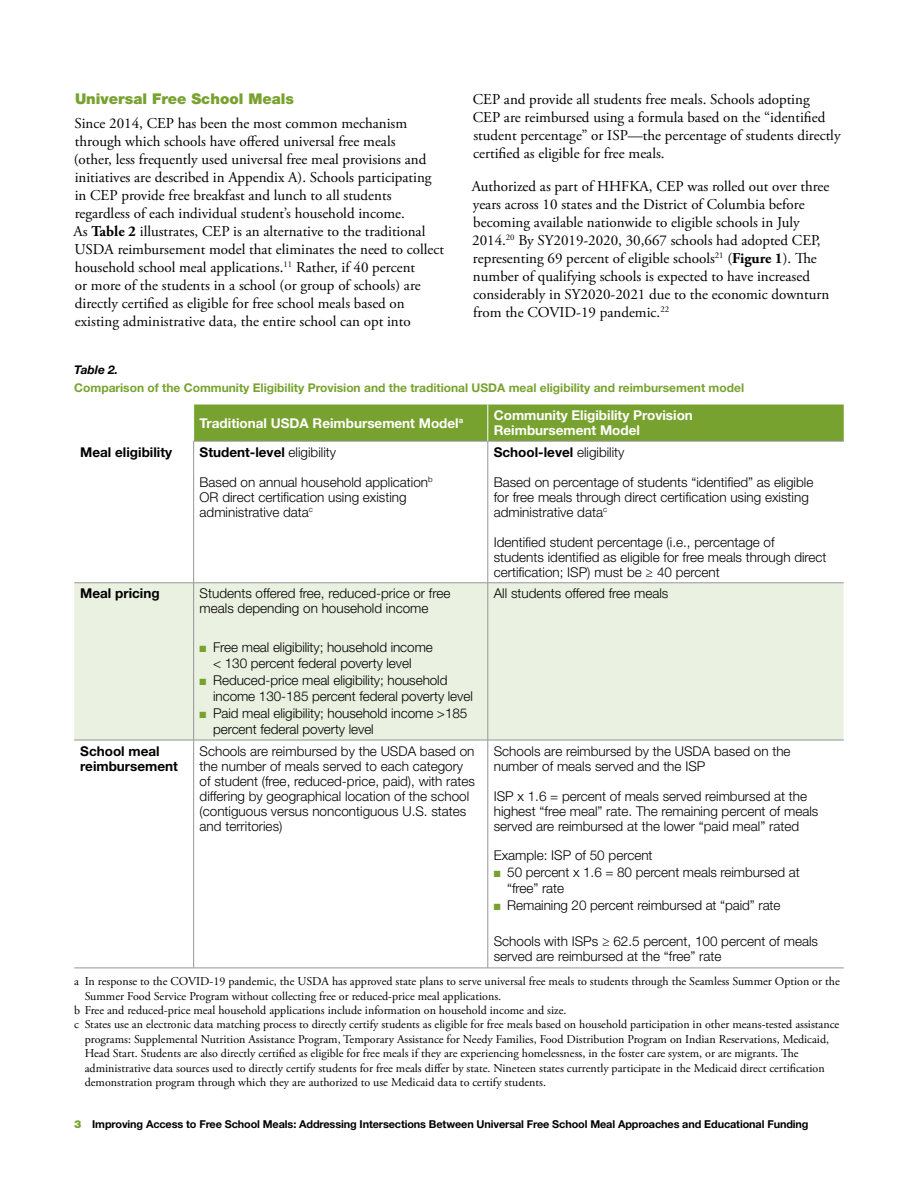
<style>
.page{position:relative;width:918px;height:1188px;background:#fff}
.page>*{position:absolute;margin:0;border:0;box-sizing:border-box;transform-origin:0 0}
.t1{font:15px/18px "Adobe Garamond Pro";color:#000}
.t2{font:900 14.85px "Helvetica Neue LT Std";color:#78a22f}
.t3{font:300 13.5px/15px "Helvetica Neue LT Std";color:#000}
.t4{font:700 13.5px/15px "Helvetica Neue LT Std";color:#000}
.t5{font:700 13.5px/15px "Helvetica Neue LT Std";color:#fff}
.t6{font:12px "Adobe Garamond Pro";color:#000}
.t7{font:700 12px "Helvetica Neue LT Std";color:#78a22f}
.t8{font:italic 700 12px "Helvetica Neue LT Std";color:#000}
.t9{font:700 10.8px "Helvetica Neue LT Std";letter-spacing:-.01em;color:#000}
.s1{font-weight:700}
.s2{font-weight:300}
.s3{color:#78a22f}
.s4{font-weight:900;color:#78a22f}
</style>
<div class="page">
<div style="left:194px;top:405px;width:650px;height:36px;background:#78a22f"></div>
<div style="left:74px;top:584px;width:770px;height:156px;background:#ebf1e0"></div>
<hr style="left:193px;top:441px;width:295px;height:1px;background:#939598">
<hr style="left:488px;top:405px;width:1px;height:36px;background:#fff">
<hr style="left:488px;top:441px;width:356px;height:1px;background:#939598">
<hr style="left:193px;top:441px;width:1px;height:142px;background:#939598">
<hr style="left:488px;top:441px;width:1px;height:142px;background:#939598">
<hr style="left:74px;top:583px;width:120px;height:1px;background:#939598">
<hr style="left:194px;top:583px;width:294px;height:1px;background:#939598">
<hr style="left:193px;top:583px;width:1px;height:157px;background:#939598">
<hr style="left:488px;top:583px;width:356px;height:1px;background:#939598">
<hr style="left:488px;top:583px;width:1px;height:157px;background:#939598">
<hr style="left:74px;top:740px;width:120px;height:1px;background:#939598">
<hr style="left:194px;top:740px;width:294px;height:1px;background:#939598">
<hr style="left:193px;top:740px;width:1px;height:228px;background:#939598">
<hr style="left:488px;top:740px;width:356px;height:1px;background:#939598">
<hr style="left:488px;top:740px;width:1px;height:228px;background:#939598">
<hr style="left:74px;top:968px;width:120px;height:1px;background:#939598">
<hr style="left:194px;top:968px;width:294px;height:1px;background:#939598">
<hr style="left:488px;top:968px;width:356px;height:1px;background:#939598">
<p class="t2" style="left:75px;top:89px;width:220px">Universal Free School Meals</p>
<p class="t1" style="left:74px;top:115px;width:372px">Since 2014, CEP has been the most common mechanism through which schools have offered universal free meals<br>(other, less frequently used universal free meal provisions and initiatives are described in Appendix A). Schools participating in CEP provide free breakfast and lunch to all students regardless of each individual student’s household income.<br>As <span class="s1">Table 2</span> illustrates, CEP is an alternative to the traditional USDA reimbursement model that eliminates the need to collect household school meal applications.<sup>11</sup> Rather, if 40 percent<br>or more of the students in a school (or group of schools) are directly certified as eligible for free school meals based on existing administrative data, the entire school can opt into</p>
<p class="t1" style="left:473px;top:91px;width:369px">CEP and provide all students free meals. Schools adopting CEP are reimbursed using a formula based on the “identified student percentage” or ISP—the percentage of students directly certified as eligible for free meals.</p>
<p class="t1" style="left:472px;top:178px;width:359px">Authorized as part of HHFKA, CEP was rolled out over three years across 10 states and the District of Columbia before becoming available nationwide to eligible schools in July 2014.<sup>20</sup> By SY2019-2020, 30,667 schools had adopted CEP, representing 69 percent of eligible schools<sup>21</sup> (<span class="s1">Figure 1</span>). The number of qualifying schools is expected to have increased considerably in SY2020-2021 due to the economic downturn from the COVID-19 pandemic.<sup>22</sup></p>
<p class="t8" style="left:74px;top:362px;width:46px">Table 2.</p>
<p class="t7" style="left:74px;top:380px;width:671px">Comparison of the Community Eligibility Provision and the traditional USDA meal eligibility and reimbursement model</p>
<p class="t5" style="left:200px;top:415px;width:265px">Traditional USDA Reimbursement Model<sup>a</sup></p>
<p class="t5" style="left:494px;top:408px;width:201px">Community Eligibility Provision<br>Reimbursement Model</p>
<p class="t4" style="left:80px;top:444px;width:93px">Meal eligibility</p>
<p class="t4" style="left:200px;top:444px;width:138px">Student-level <span class="s2">eligibility</span></p>
<p class="t3" style="left:200px;top:474px;width:235px">Based on annual household application<sup>b<br></sup>OR direct certification using existing administrative data<sup>c</sup></p>
<p class="t4" style="left:494px;top:444px;width:132px">School-level <span class="s2">eligibility</span></p>
<p class="t3" style="left:494px;top:474px;width:321px">Based on percentage of students “identified” as eligible for free meals through direct certification using existing administrative data<sup>c</sup></p>
<p class="t3" style="left:494px;top:534px;width:334px">Identified student percentage (i.e., percentage of students identified as eligible for free meals through direct certification; ISP) must be ≥ 40 percent</p>
<p class="t4" style="left:80px;top:586px;width:81px">Meal pricing</p>
<p class="t3" style="left:200px;top:586px;width:252px">Students offered free, reduced-price or free meals depending on household income</p>
<p class="t3" style="left:200px;top:638px;width:235px;line-height:16.5px;text-align:center"><span class="s3">■</span> Free meal eligibility; household income &lt; 130 percent federal poverty level</p>
<p class="t3" style="left:213px;top:671px;width:261px;line-height:16.5px;text-indent:-13px"><span class="s3">■</span> Reduced-price meal eligibility; household income 130-185 percent federal poverty level</p>
<p class="t3" style="left:213px;top:704px;width:256px;line-height:16.5px;text-indent:-13px"><span class="s3">■</span> Paid meal eligibility; household income &gt;185 percent federal poverty level</p>
<p class="t3" style="left:494px;top:586px;width:176px">All students offered free meals</p>
<p class="t4" style="left:80px;top:743px;width:99px">School meal reimbursement</p>
<p class="t3" style="left:200px;top:743px;width:277px">Schools are reimbursed by the USDA based on the number of meals served to each category of student (free, reduced-price, paid), with rates differing by geographical location of the school (contiguous versus noncontiguous U.S. states and territories)</p>
<p class="t3" style="left:494px;top:743px;width:298px">Schools are reimbursed by the USDA based on the number of meals served and the ISP</p>
<p class="t3" style="left:494px;top:788px;width:326px">ISP x 1.6 = percent of meals served reimbursed at the highest “free meal” rate. The remaining percent of meals served are reimbursed at the lower “paid meal” rated</p>
<p class="t3" style="left:494px;top:847px;width:160px">Example: ISP of 50 percent</p>
<p class="t3" style="left:507px;top:863px;width:294px;line-height:16.5px;text-indent:-13px"><span class="s3">■</span> 50 percent x 1.6 = 80 percent meals reimbursed at “free” rate</p>
<p class="t3" style="left:494px;top:897px;width:288px"><span class="s3">■</span> Remaining 20 percent reimbursed at “paid” rate</p>
<p class="t3" style="left:494px;top:934px;width:326px">Schools with ISPs ≥ 62.5 percent, 100 percent of meals served are reimbursed at the “free” rate</p>
<p class="t6" style="left:74px;top:974px;width:767px">a In response to the COVID-19 pandemic, the USDA has approved state plans to serve universal free meals to students through the Seamless Summer Option or the</p>
<p class="t6" style="left:85px;top:989px;width:418px">Summer Food Service Program without collecting free or reduced-price meal applications.</p>
<p class="t6" style="left:74px;top:1003px;width:494px">b Free and reduced-price meal household applications include information on household income and size.</p>
<p class="t6" style="left:74px;top:1017px;width:767px">c States use an electronic data matching process to directly certify students as eligible for free meals based on household participation in other means-tested assistance</p>
<p class="t6" style="left:85px;top:1032px;width:746px">programs: Supplemental Nutrition Assistance Program, Temporary Assistance for Needy Families, Food Distribution Program on Indian Reservations, Medicaid,</p>
<p class="t6" style="left:85px;top:1046px;width:715px">Head Start. Students are also directly certified as eligible for free meals if they are experiencing homelessness, in the foster care system, or are migrants. The</p>
<p class="t6" style="left:85px;top:1061px;width:741px">administrative data sources used to directly certify students for free meals differ by state. Nineteen states currently participate in the Medicaid direct certification</p>
<p class="t6" style="left:85px;top:1075px;width:463px">demonstration program through which they are authorized to use Medicaid data to certify students.</p>
<p class="t9" style="left:74px;top:1118px;width:736px"><span class="s4">3</span> Improving Access to Free School Meals: Addressing Intersections Between Universal Free School Meal Approaches and Educational Funding</p>
</div>
